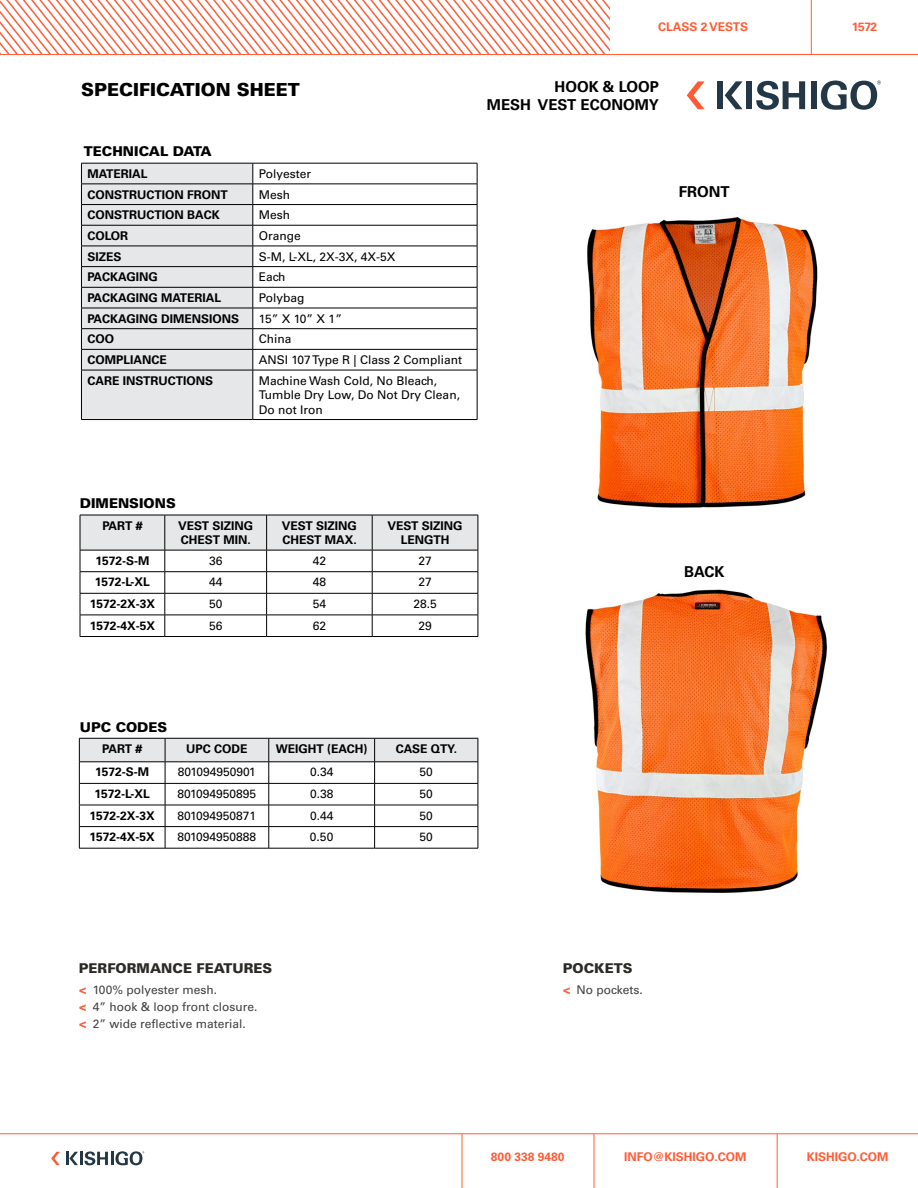
<style>
.page{position:relative;width:918px;height:1188px;background:#fff}
.page>*{position:absolute;margin:0;border:0;box-sizing:border-box;transform-origin:0 0}
.t1{font:900 18px "Univers LT Std";color:#000}
.t2{font:700 15px/18px "Univers LT Std";color:#000;text-align:right}
.t3{font:900 13.5px "Univers LT Std";color:#000}
.t4{font:900 13.5px "Univers LT Std";color:#2c2a27}
.t5{font:700 12px/14.4px "Univers LT Std";color:#000}
.t6{font:12px/14.4px "Univers LT Std";color:#000}
.t7{font:12px/17.1px "Univers LT Std";color:#414042}
.t8{font:700 12px "Univers LT Std";color:#ff5c36}
.s1{font-weight:900;color:#ff5c36}
</style>
<div class="page">
<img style="left:585px;top:589px;width:242px;height:304px">
<img style="left:587px;top:217px;width:231px;height:291px">
<svg style="left:687px;top:81px;width:18px;height:28px"></svg>
<div style="left:717px;top:81px;width:6px;height:28px;background:#233746"></div>
<svg style="left:725px;top:81px;width:18px;height:28px"></svg>
<div style="left:746px;top:81px;width:6px;height:28px;background:#233746"></div>
<svg style="left:756px;top:81px;width:49px;height:29px"></svg>
<div style="left:811px;top:81px;width:6px;height:28px;background:#233746"></div>
<svg style="left:821px;top:81px;width:60px;height:29px"></svg>
<div style="left:82px;top:164px;width:171px;height:255px;background:#e6e7e8"></div>
<hr style="left:81px;top:163px;width:172px;height:1px;background:#000">
<hr style="left:253px;top:163px;width:224px;height:1px;background:#000">
<hr style="left:81px;top:184px;width:172px;height:1px;background:#000">
<hr style="left:253px;top:184px;width:224px;height:1px;background:#000">
<hr style="left:81px;top:204px;width:172px;height:1px;background:#000">
<hr style="left:253px;top:204px;width:224px;height:1px;background:#000">
<hr style="left:81px;top:225px;width:172px;height:1px;background:#000">
<hr style="left:253px;top:225px;width:224px;height:1px;background:#000">
<hr style="left:81px;top:246px;width:172px;height:1px;background:#000">
<hr style="left:253px;top:246px;width:224px;height:1px;background:#000">
<hr style="left:81px;top:266px;width:172px;height:1px;background:#000">
<hr style="left:253px;top:266px;width:224px;height:1px;background:#000">
<hr style="left:81px;top:287px;width:172px;height:1px;background:#000">
<hr style="left:253px;top:287px;width:224px;height:1px;background:#000">
<hr style="left:81px;top:308px;width:172px;height:1px;background:#000">
<hr style="left:253px;top:308px;width:224px;height:1px;background:#000">
<hr style="left:81px;top:328px;width:172px;height:1px;background:#000">
<hr style="left:253px;top:328px;width:224px;height:1px;background:#000">
<hr style="left:81px;top:349px;width:172px;height:1px;background:#000">
<svg style="left:81px;top:163px;width:1px;height:207px"></svg>
<hr style="left:253px;top:349px;width:224px;height:1px;background:#000">
<svg style="left:253px;top:163px;width:1px;height:207px"></svg>
<svg style="left:477px;top:163px;width:1px;height:207px"></svg>
<hr style="left:81px;top:370px;width:172px;height:1px;background:#000">
<hr style="left:81px;top:370px;width:1px;height:49px;background:#000">
<hr style="left:253px;top:370px;width:224px;height:1px;background:#000">
<hr style="left:253px;top:370px;width:1px;height:49px;background:#000">
<hr style="left:477px;top:370px;width:1px;height:49px;background:#000">
<hr style="left:81px;top:419px;width:172px;height:1px;background:#000">
<hr style="left:253px;top:419px;width:224px;height:1px;background:#000">
<svg style="left:80px;top:515px;width:399px;height:121px"></svg>
<hr style="left:80px;top:636px;width:85px;height:1px;background:#000">
<hr style="left:165px;top:636px;width:102px;height:1px;background:#000">
<hr style="left:267px;top:636px;width:105px;height:1px;background:#000">
<hr style="left:372px;top:636px;width:106px;height:1px;background:#000">
<svg style="left:79px;top:738px;width:400px;height:110px"></svg>
<hr style="left:79px;top:848px;width:86px;height:1px;background:#000">
<hr style="left:165px;top:848px;width:104px;height:1px;background:#000">
<hr style="left:269px;top:848px;width:106px;height:1px;background:#000">
<hr style="left:375px;top:848px;width:103px;height:1px;background:#000">
<svg style="left:51px;top:1152px;width:9px;height:13px"></svg>
<svg style="left:66px;top:1151px;width:78px;height:14px"></svg>
<hr style="left:811px;top:0;width:1px;height:55px;background:#ff5c36">
<hr style="left:0;top:1134px;width:918px;height:1px;background:#ff5c36">
<hr style="left:462px;top:1134px;width:1px;height:54px;background:#ff5c36">
<hr style="left:594px;top:1134px;width:1px;height:54px;background:#ff5c36">
<hr style="left:777px;top:1134px;width:1px;height:54px;background:#ff5c36">
<hr style="left:0;top:54px;width:918px;height:1px;background:#ff5c36">
<svg style="left:0;top:0;width:610px;height:54px"></svg>
<h1 class="t1" style="left:81px;top:78px;width:220px">SPECIFICATION SHEET</h1>
<p class="t3" style="left:84px;top:143px;width:129px">TECHNICAL DATA</p>
<p class="t5" style="left:87px;top:167px;width:62px">MATERIAL</p>
<p class="t6" style="left:259px;top:166px;width:54px">Polyester</p>
<p class="t5" style="left:87px;top:187px;width:142px">CONSTRUCTION FRONT</p>
<p class="t6" style="left:259px;top:187px;width:33px">Mesh</p>
<p class="t5" style="left:87px;top:208px;width:134px">CONSTRUCTION BACK</p>
<p class="t6" style="left:259px;top:208px;width:33px">Mesh</p>
<p class="t5" style="left:87px;top:229px;width:42px">COLOR</p>
<p class="t6" style="left:259px;top:229px;width:44px">Orange</p>
<p class="t5" style="left:87px;top:249px;width:36px">SIZES</p>
<p class="t6" style="left:259px;top:249px;width:138px">S-M, L-XL, 2X-3X, 4X-5X</p>
<p class="t5" style="left:87px;top:270px;width:72px">PACKAGING</p>
<p class="t6" style="left:259px;top:270px;width:28px">Each</p>
<p class="t5" style="left:87px;top:291px;width:135px">PACKAGING MATERIAL</p>
<p class="t6" style="left:259px;top:291px;width:47px">Polybag</p>
<p class="t5" style="left:87px;top:311px;width:153px">PACKAGING DIMENSIONS</p>
<p class="t6" style="left:259px;top:311px;width:85px">15” X 10” X 1”</p>
<p class="t5" style="left:87px;top:332px;width:28px">COO</p>
<p class="t6" style="left:259px;top:332px;width:34px">China</p>
<p class="t5" style="left:87px;top:353px;width:81px">COMPLIANCE</p>
<p class="t6" style="left:259px;top:353px;width:205px">ANSI 107 Type R | Class 2 Compliant</p>
<p class="t5" style="left:87px;top:373px;width:127px">CARE INSTRUCTIONS</p>
<p class="t6" style="left:259px;top:373px;width:203px">Machine Wash Cold, No Bleach,<br>Tumble Dry Low, Do Not Dry Clean,<br>Do not Iron</p>
<p class="t8" style="left:658px;top:19px;width:92px">CLASS 2 VESTS</p>
<p class="t8" style="left:852px;top:19px;width:27px">1572</p>
<p class="t2" style="left:487px;top:78px;width:174px">HOOK &amp; LOOP<br>MESH VEST ECONOMY</p>
<p class="t2" style="left:679px;top:182px;width:52px">FRONT</p>
<p class="t3" style="left:80px;top:495px;width:97px">DIMENSIONS</p>
<p class="t5" style="left:102px;top:518px;width:41px">PART #</p>
<p class="t5" style="left:178px;top:518px;width:77px">VEST SIZING<br>CHEST MIN.</p>
<p class="t5" style="left:282px;top:518px;width:77px">VEST SIZING<br>CHEST MAX.</p>
<p class="t5" style="left:388px;top:518px;width:77px;text-align:center">VEST SIZING<br>LENGTH</p>
<p class="t5" style="left:95px;top:553px;width:56px">1572-S-M</p>
<p class="t6" style="left:209px;top:553px;width:15px">36</p>
<p class="t6" style="left:313px;top:553px;width:15px">42</p>
<p class="t6" style="left:418px;top:553px;width:15px">27</p>
<p class="t5" style="left:95px;top:575px;width:57px">1572-L-XL</p>
<p class="t6" style="left:209px;top:575px;width:15px">44</p>
<p class="t6" style="left:313px;top:575px;width:15px">48</p>
<p class="t6" style="left:418px;top:575px;width:15px">27</p>
<p class="t5" style="left:90px;top:597px;width:67px">1572-2X-3X</p>
<p class="t6" style="left:209px;top:597px;width:15px">50</p>
<p class="t6" style="left:313px;top:597px;width:15px">54</p>
<p class="t6" style="left:413px;top:597px;width:25px">28.5</p>
<p class="t5" style="left:90px;top:618px;width:67px">1572-4X-5X</p>
<p class="t6" style="left:209px;top:618px;width:15px">56</p>
<p class="t6" style="left:313px;top:618px;width:15px">62</p>
<p class="t6" style="left:418px;top:618px;width:15px">29</p>
<p class="t2" style="left:684px;top:562px;width:42px">BACK</p>
<p class="t3" style="left:80px;top:718px;width:89px">UPC CODES</p>
<p class="t5" style="left:102px;top:742px;width:41px">PART #</p>
<p class="t5" style="left:186px;top:742px;width:63px">UPC CODE</p>
<p class="t5" style="left:276px;top:742px;width:93px">WEIGHT (EACH)</p>
<p class="t5" style="left:396px;top:742px;width:63px">CASE QTY.</p>
<p class="t5" style="left:95px;top:765px;width:56px">1572-S-M</p>
<p class="t6" style="left:178px;top:765px;width:80px">801094950901</p>
<p class="t6" style="left:310px;top:765px;width:25px">0.34</p>
<p class="t6" style="left:420px;top:765px;width:15px">50</p>
<p class="t5" style="left:95px;top:787px;width:57px">1572-L-XL</p>
<p class="t6" style="left:178px;top:787px;width:80px">801094950895</p>
<p class="t6" style="left:310px;top:787px;width:25px">0.38</p>
<p class="t6" style="left:420px;top:787px;width:15px">50</p>
<p class="t5" style="left:90px;top:808px;width:67px">1572-2X-3X</p>
<p class="t6" style="left:178px;top:808px;width:80px">801094950871</p>
<p class="t6" style="left:310px;top:808px;width:25px">0.44</p>
<p class="t6" style="left:420px;top:808px;width:15px">50</p>
<p class="t5" style="left:90px;top:830px;width:67px">1572-4X-5X</p>
<p class="t6" style="left:178px;top:830px;width:80px">801094950888</p>
<p class="t6" style="left:310px;top:830px;width:25px">0.50</p>
<p class="t6" style="left:420px;top:830px;width:15px">50</p>
<p class="t4" style="left:79px;top:960px;width:195px">PERFORMANCE FEATURES</p>
<p class="t7" style="left:79px;top:981px;width:180px"><span class="s1">&lt;</span> 100% polyester mesh.<br><span class="s1">&lt;</span> 4” hook &amp; loop front closure. <span class="s1">&lt;</span> 2” wide reflective material.</p>
<p class="t4" style="left:563px;top:960px;width:71px">POCKETS</p>
<p class="t7" style="left:563px;top:981px;width:82px"><span class="s1">&lt;</span> No pockets.</p>
<p class="t8" style="left:491px;top:1149px;width:75px">800 338 9480</p>
<p class="t8" style="left:624px;top:1149px;width:124px">INFO@KISHIGO.COM</p>
<p class="t8" style="left:807px;top:1149px;width:83px">KISHIGO.COM</p>
</div>
